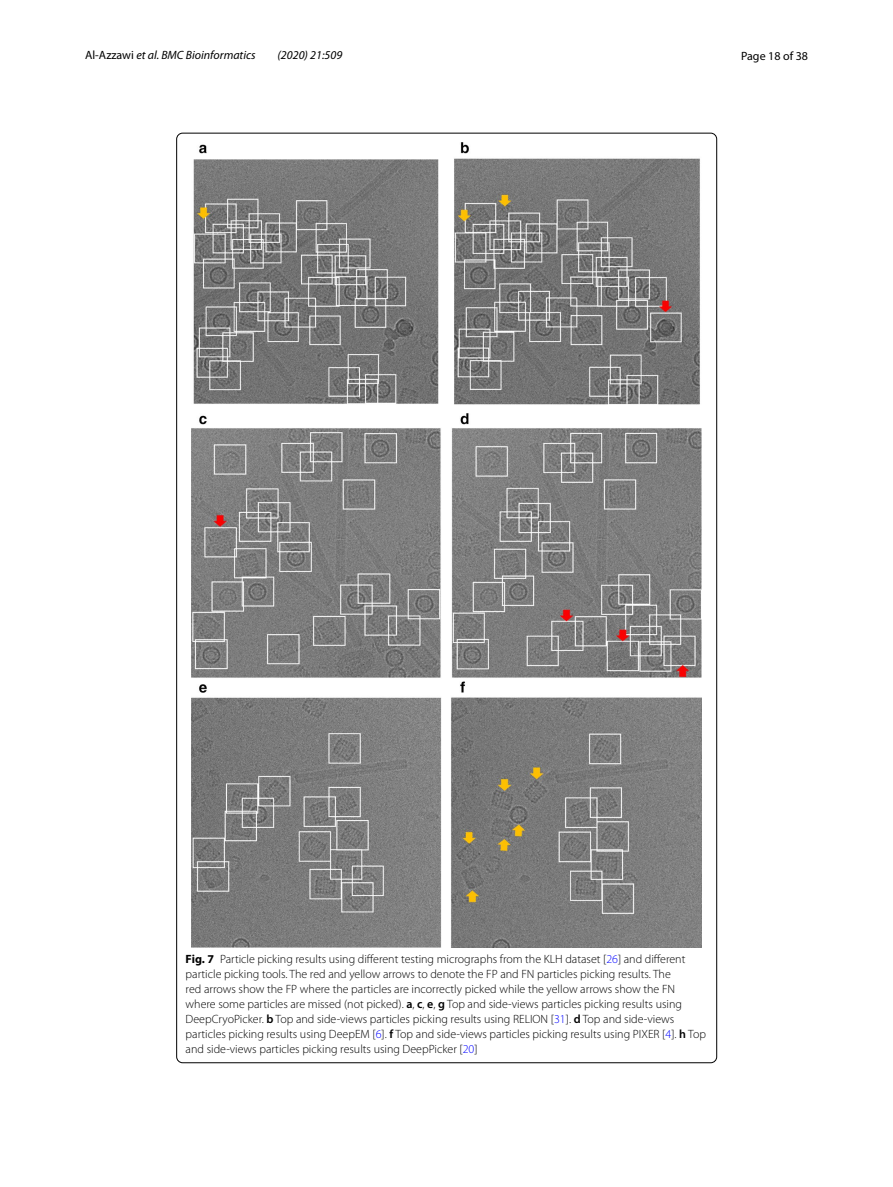
<style>
.page{position:relative;width:893px;height:1187px;background:#fff}
.page>*{position:absolute;margin:0;border:0;box-sizing:border-box;transform-origin:0 0}
.t1{font:300 12px/15px "Myriad Pro";color:#000}
.t2{font:italic 12px "Myriad Pro";color:#000}
.t3{font:12px "Myriad Pro";color:#000}
.s1{font-style:normal}
.s2{font-weight:700}
.s3{color:#00f}
.s4{font-weight:600}
</style>
<div class="page">
<img style="left:191px;top:142px;width:511px;height:805px">
<p class="t2" style="left:85px;top:48px;width:172px"><span class="s1">Al‑Azzawi</span> et al. BMC Bioinformatics</p>
<p class="t2" style="left:278px;top:48px;width:66px">(2020) 21:509</p>
<p class="t3" style="left:741px;top:48px;width:68px">Page 18 of 38</p>
<p class="t1" style="left:186px;top:951px;width:522px"><span class="s2">Fig. 7</span> Particle picking results using different testing micrographs from the KLH dataset [<span class="s3">26</span>] and different particle picking tools. The red and yellow arrows to denote the FP and FN particles picking results. The<br>red arrows show the FP where the particles are incorrectly picked while the yellow arrows show the FN where some particles are missed (not picked). <span class="s4">a</span>, <span class="s4">c</span>, <span class="s4">e</span>, <span class="s4">g</span> Top and side-views particles picking results using DeepCryoPicker. <span class="s4">b</span> Top and side-views particles picking results using RELION [<span class="s3">31</span>]. <span class="s4">d</span> Top and side-views particles picking results using DeepEM [<span class="s3">6</span>]. <span class="s4">f</span> Top and side-views particles picking results using PIXER [<span class="s3">4</span>]. <span class="s4">h</span> Top and side-views particles picking results using DeepPicker [<span class="s3">20</span>]</p>
</div>
